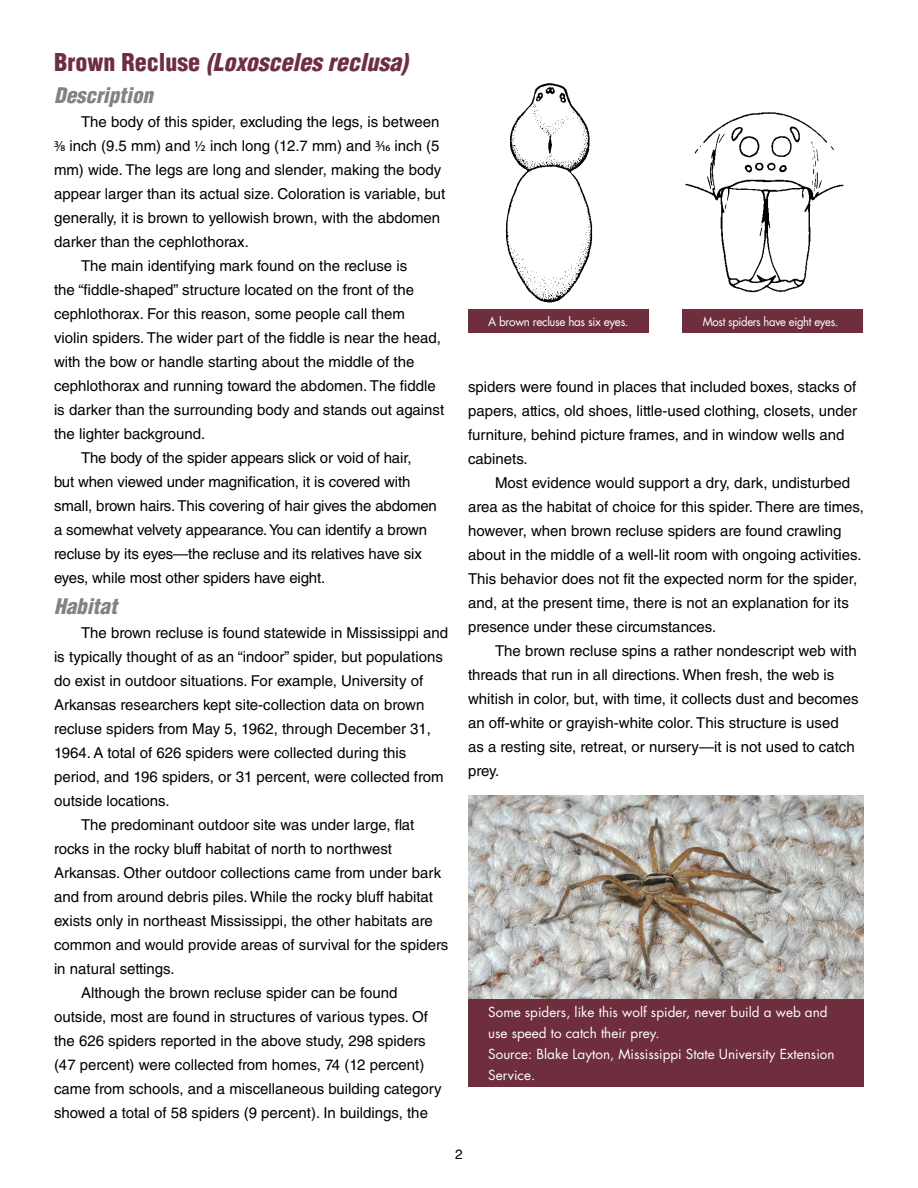
<style>
.page{position:relative;width:918px;height:1188px;background:#fff}
.page>*{position:absolute;margin:0;border:0;box-sizing:border-box;transform-origin:0 0}
.t1{font:italic 900 condensed 24px "Helvetica LT Std";color:#6e2e3e}
.t2{font:italic 900 condensed 21px "Helvetica LT Std";color:#808285}
.body_text{font:15px/24px "Helvetica LT Std";color:#000}
.t3{font:13.5px/21px "Futura Std";color:#fff}
.t4{font:13.5px "Helvetica";color:#000}
.t5{font:12px "Futura Std";letter-spacing:-.03em;color:#fff;scale:.94 1}
.t6{font:12px "Futura Std";letter-spacing:-.03em;color:#fff}
.s1{font-style:normal}
.s2{font-family:"Myriad Pro"}
</style>
<div class="page">
<img style="left:495px;top:83px;width:107px;height:227px">
<div style="left:468px;top:310px;width:181px;height:23px;background:#6e2e3e"></div>
<img style="left:683px;top:112px;width:166px;height:198px">
<div style="left:683px;top:310px;width:180px;height:23px;background:#6e2e3e"></div>
<img style="left:468px;top:795px;width:396px;height:204px">
<div style="left:468px;top:999px;width:396px;height:87px;background:#6e2e3e"></div>
<h2 class="t1" style="left:54px;top:47px;width:355px"><span class="s1">Brown Recluse</span> (Loxosceles reclusa)</h2>
<h3 class="t2" style="left:54px;top:82px;width:101px">Description</h3>
<p class="body_text" style="left:54px;top:110px;width:393px;text-indent:27px">The body of this spider, excluding the legs, is between <span class="s2">3/8</span> inch (9.5 mm) and <span class="s2">1/2</span> inch long (12.7 mm) and <span class="s2">3/16</span> inch (5 mm) wide. The legs are long and slender, making the body appear larger than its actual size. Coloration is variable, but generally, it is brown to yellowish brown, with the abdomen darker than the cephlothorax.</p>
<p class="body_text" style="left:54px;top:254px;width:392px;text-indent:27px">The main identifying mark found on the recluse is<br>the “fiddle-shaped” structure located on the front of the cephlothorax. For this reason, some people call them<br>violin spiders. The wider part of the fiddle is near the head, with the bow or handle starting about the middle of the cephlothorax and running toward the abdomen. The fiddle is darker than the surrounding body and stands out against the lighter background.</p>
<p class="body_text" style="left:54px;top:446px;width:384px;text-indent:27px">The body of the spider appears slick or void of hair,<br>but when viewed under magnification, it is covered with small, brown hairs. This covering of hair gives the abdomen a somewhat velvety appearance. You can identify a brown recluse by its eyes—the recluse and its relatives have six eyes, while most other spiders have eight.</p>
<h3 class="t2" style="left:54px;top:593px;width:64px">Habitat</h3>
<p class="body_text" style="left:54px;top:621px;width:396px;text-indent:27px">The brown recluse is found statewide in Mississippi and is typically thought of as an “indoor” spider, but populations do exist in outdoor situations. For example, University of Arkansas researchers kept site-collection data on brown recluse spiders from May 5, 1962, through December 31, 1964. A total of 626 spiders were collected during this period, and 196 spiders, or 31 percent, were collected from outside locations.</p>
<p class="body_text" style="left:54px;top:813px;width:396px;text-indent:27px">The predominant outdoor site was under large, flat rocks in the rocky bluff habitat of north to northwest Arkansas. Other outdoor collections came from under bark and from around debris piles. While the rocky bluff habitat exists only in northeast Mississippi, the other habitats are common and would provide areas of survival for the spiders in natural settings.</p>
<p class="body_text" style="left:54px;top:981px;width:389px;text-indent:27px">Although the brown recluse spider can be found outside, most are found in structures of various types. Of the 626 spiders reported in the above study, 298 spiders (47 percent) were collected from homes, 74 (12 percent) came from schools, and a miscellaneous building category showed a total of 58 spiders (9 percent). In buildings, the</p>
<p class="t6" style="left:488px;top:314px;width:142px">A brown recluse has six eyes.</p>
<p class="t5" style="left:703px;top:314px;width:146px">Most spiders have eight eyes.</p>
<p class="body_text" style="left:468px;top:375px;width:391px">spiders were found in places that included boxes, stacks of papers, attics, old shoes, little-used clothing, closets, under furniture, behind picture frames, and in window wells and cabinets.</p>
<p class="body_text" style="left:468px;top:471px;width:398px;text-indent:27px">Most evidence would support a dry, dark, undisturbed area as the habitat of choice for this spider. There are times, however, when brown recluse spiders are found crawling about in the middle of a well-lit room with ongoing activities.<br>This behavior does not fit the expected norm for the spider, and, at the present time, there is not an explanation for its presence under these circumstances.</p>
<p class="body_text" style="left:468px;top:639px;width:392px;text-indent:27px">The brown recluse spins a rather nondescript web with threads that run in all directions. When fresh, the web is whitish in color, but, with time, it collects dust and becomes an off-white or grayish-white color. This structure is used<br>as a resting site, retreat, or nursery—it is not used to catch prey.</p>
<p class="t3" style="left:488px;top:1001px;width:341px">Some spiders, like this wolf spider, never build a web and use speed to catch their prey.</p>
<p class="t3" style="left:488px;top:1043px;width:348px">Source: Blake Layton, Mississippi State University Extension<br>Service.</p>
<p class="t4" style="left:455px;top:1144px;width:9px">2</p>
</div>
